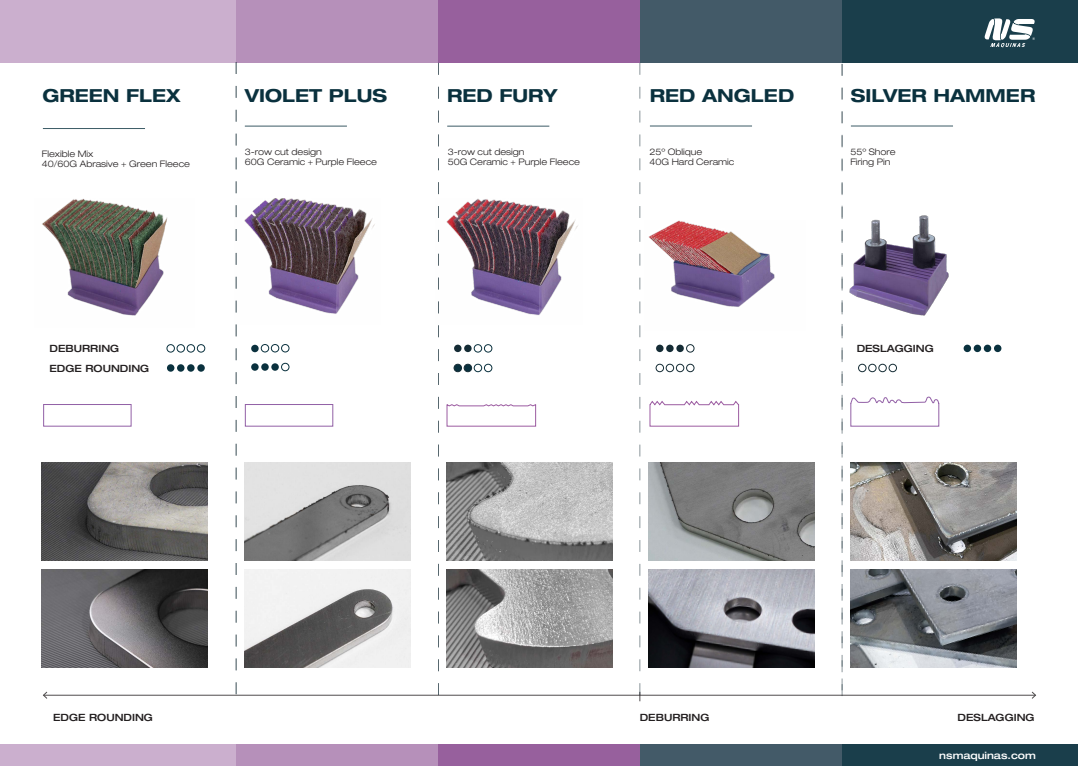
<style>
.page{position:relative;width:1078px;height:766px;background:#fff}
.page>*{position:absolute;margin:0;border:0;box-sizing:border-box;transform-origin:0 0}
.t1{font:700 expanded 18px "Helvetica Neue LT Std";color:#0a313e}
.t2{font:500 expanded 10px "Helvetica Neue";color:#231f20}
.t3{font:500 expanded 10px "Helvetica Neue";color:#fff}
.t4{font:300 expanded 9px/10px "Helvetica Neue LT Std";color:#231f20}
</style>
<div class="page">
<div style="left:236px;top:0;width:202px;height:63px;background:#b690ba"></div>
<div style="left:438px;top:0;width:201px;height:63px;background:#97609d"></div>
<div style="left:0;top:0;width:236px;height:63px;background:#cbafce"></div>
<div style="left:841px;top:0;width:236px;height:63px;background:#1a3e4b"></div>
<div style="left:639px;top:0;width:202px;height:63px;background:#435a68"></div>
<svg style="left:438px;top:63px;width:1px;height:631px"></svg>
<svg style="left:639px;top:63px;width:1px;height:638px"></svg>
<hr style="left:245px;top:126px;width:102px;height:1px;background:#0a313e">
<hr style="left:447px;top:126px;width:102px;height:1px;background:#0a313e">
<img style="left:649px;top:221px;width:126px;height:86px">
<hr style="left:649px;top:126px;width:102px;height:1px;background:#0a313e">
<img style="left:42px;top:198px;width:126px;height:118px">
<img style="left:235px;top:198px;width:140px;height:116px">
<img style="left:438px;top:198px;width:140px;height:126px">
<img style="left:842px;top:205px;width:107px;height:132px">
<hr style="left:43px;top:128px;width:102px;height:1px;background:#0a313e">
<div style="left:236px;top:744px;width:202px;height:21px;background:#b690ba"></div>
<div style="left:438px;top:744px;width:201px;height:21px;background:#97609d"></div>
<div style="left:0;top:744px;width:236px;height:21px;background:#cbafce"></div>
<div style="left:841px;top:744px;width:236px;height:21px;background:#1a3e4b"></div>
<div style="left:639px;top:744px;width:202px;height:21px;background:#435a68"></div>
<hr style="left:850px;top:126px;width:102px;height:1px;background:#0a313e">
<svg style="left:236px;top:62px;width:1px;height:632px"></svg>
<svg style="left:841px;top:64px;width:1px;height:632px"></svg>
<hr style="left:43px;top:694px;width:992px;height:1px;background:#231f20">
<svg style="left:43px;top:691px;width:5px;height:8px"></svg>
<svg style="left:1031px;top:691px;width:4px;height:8px"></svg>
<div style="left:973px;top:344px;width:7px;height:8px;background:#0a313e;border-radius:50%"></div>
<div style="left:983px;top:344px;width:7px;height:8px;background:#0a313e;border-radius:50%"></div>
<svg style="left:993px;top:344px;width:8px;height:8px"></svg>
<div style="left:963px;top:344px;width:7px;height:8px;background:#0a313e;border-radius:50%"></div>
<div style="left:177px;top:344px;width:7px;height:8px;border:1px solid #0a313e;border-radius:50%"></div>
<div style="left:187px;top:344px;width:8px;height:8px;border:1px solid #0a313e;border-radius:50%"></div>
<div style="left:197px;top:344px;width:8px;height:8px;border:1px solid #0a313e;border-radius:50%"></div>
<div style="left:167px;top:344px;width:7px;height:8px;border:1px solid #0a313e;border-radius:50%"></div>
<div style="left:177px;top:364px;width:7px;height:7px;background:#0a313e;border-radius:50%"></div>
<div style="left:187px;top:364px;width:7px;height:7px;background:#0a313e;border-radius:50%"></div>
<div style="left:197px;top:364px;width:8px;height:7px;background:#0a313e;border-radius:50%"></div>
<div style="left:167px;top:364px;width:7px;height:7px;background:#0a313e;border-radius:50%"></div>
<div style="left:464px;top:344px;width:7px;height:8px;background:#152c35;border-radius:50%"></div>
<div style="left:474px;top:344px;width:8px;height:8px;border:1px solid #0a313e;border-radius:50%"></div>
<div style="left:484px;top:344px;width:8px;height:8px;border:1px solid #0a313e;border-radius:50%"></div>
<div style="left:454px;top:344px;width:7px;height:8px;background:#152c35;border-radius:50%"></div>
<div style="left:464px;top:364px;width:7px;height:7px;background:#0a313e;border-radius:50%"></div>
<div style="left:463px;top:363px;width:9px;height:9px;border:1px solid #152c35;border-radius:50%"></div>
<div style="left:474px;top:364px;width:8px;height:8px;border:1px solid #0a313e;border-radius:50%"></div>
<div style="left:484px;top:364px;width:8px;height:8px;border:1px solid #0a313e;border-radius:50%"></div>
<div style="left:454px;top:364px;width:7px;height:7px;background:#0a313e;border-radius:50%"></div>
<div style="left:453px;top:363px;width:9px;height:9px;border:1px solid #152c35;border-radius:50%"></div>
<div style="left:261px;top:344px;width:8px;height:8px;border:1px solid #0a313e;border-radius:50%"></div>
<div style="left:271px;top:344px;width:8px;height:8px;border:1px solid #0a313e;border-radius:50%"></div>
<div style="left:281px;top:344px;width:8px;height:8px;border:1px solid #0a313e;border-radius:50%"></div>
<div style="left:251px;top:344px;width:7px;height:8px;background:#0a313e;border-radius:50%"></div>
<div style="left:656px;top:344px;width:7px;height:8px;background:#152c35;border-radius:50%"></div>
<div style="left:666px;top:344px;width:7px;height:8px;background:#152c35;border-radius:50%"></div>
<div style="left:676px;top:344px;width:7px;height:8px;background:#152c35;border-radius:50%"></div>
<div style="left:686px;top:344px;width:8px;height:8px;border:1px solid #152c35;border-radius:50%"></div>
<div style="left:655px;top:364px;width:8px;height:8px;border:1px solid #152c35;border-radius:50%"></div>
<div style="left:665px;top:364px;width:8px;height:8px;border:1px solid #152c35;border-radius:50%"></div>
<div style="left:676px;top:364px;width:8px;height:8px;border:1px solid #152c35;border-radius:50%"></div>
<div style="left:686px;top:364px;width:8px;height:8px;border:1px solid #152c35;border-radius:50%"></div>
<div style="left:858px;top:364px;width:8px;height:8px;border:1px solid #152c35;border-radius:50%"></div>
<div style="left:868px;top:364px;width:8px;height:8px;border:1px solid #152c35;border-radius:50%"></div>
<div style="left:878px;top:364px;width:8px;height:8px;border:1px solid #152c35;border-radius:50%"></div>
<div style="left:888px;top:364px;width:8px;height:8px;border:1px solid #152c35;border-radius:50%"></div>
<div style="left:261px;top:363px;width:8px;height:7px;background:#0a313e;border-radius:50%"></div>
<div style="left:271px;top:363px;width:8px;height:7px;background:#0a313e;border-radius:50%"></div>
<div style="left:281px;top:363px;width:8px;height:8px;border:1px solid #0a313e;border-radius:50%"></div>
<div style="left:251px;top:363px;width:7px;height:7px;background:#0a313e;border-radius:50%"></div>
<svg style="left:984px;top:18px;width:50px;height:29px"></svg>
<img style="left:42px;top:569px;width:166px;height:98px">
<img style="left:42px;top:462px;width:166px;height:98px">
<img style="left:446px;top:462px;width:166px;height:98px">
<img style="left:648px;top:569px;width:166px;height:98px">
<div style="left:43px;top:404px;width:89px;height:22px;border:1px solid #9260a6"></div>
<div style="left:245px;top:404px;width:88px;height:22px;border:1px solid #9260a6"></div>
<svg style="left:446px;top:404px;width:91px;height:23px"></svg>
<svg style="left:850px;top:396px;width:89px;height:31px"></svg>
<svg style="left:649px;top:401px;width:91px;height:26px"></svg>
<img style="left:850px;top:569px;width:166px;height:98px">
<img style="left:850px;top:462px;width:166px;height:98px">
<img style="left:648px;top:462px;width:166px;height:98px">
<img style="left:245px;top:462px;width:165px;height:98px">
<img style="left:245px;top:569px;width:165px;height:98px">
<img style="left:446px;top:569px;width:166px;height:98px">
<p class="t1" style="left:43px;top:84px;width:139px">GREEN FLEX</p>
<p class="t4" style="left:42px;top:149px;width:150px">Flexible Mix<br>40/60G Abrasive + Green Fleece</p>
<p class="t1" style="left:245px;top:84px;width:144px">VIOLET PLUS</p>
<p class="t4" style="left:245px;top:146px;width:134px">3-row cut design<br>60G Ceramic + Purple Fleece</p>
<p class="t1" style="left:447px;top:84px;width:112px">RED FURY</p>
<p class="t4" style="left:447px;top:146px;width:134px">3-row cut design<br>50G Ceramic + Purple Fleece</p>
<p class="t1" style="left:649px;top:84px;width:146px">RED ANGLED</p>
<p class="t4" style="left:649px;top:146px;width:86px">25º Oblique<br>40G Hard Ceramic</p>
<p class="t1" style="left:850px;top:84px;width:186px">SILVER HAMMER</p>
<p class="t4" style="left:850px;top:146px;width:47px">55º Shore<br>Firing Pin</p>
<p class="t2" style="left:49px;top:342px;width:71px">DEBURRING</p>
<p class="t2" style="left:49px;top:362px;width:101px">EDGE ROUNDING</p>
<p class="t2" style="left:856px;top:342px;width:79px">DESLAGGING</p>
<p class="t2" style="left:53px;top:710px;width:101px">EDGE ROUNDING</p>
<p class="t2" style="left:639px;top:710px;width:71px">DEBURRING</p>
<p class="t2" style="left:957px;top:710px;width:79px">DESLAGGING</p>
<p class="t3" style="left:939px;top:749px;width:98px">nsmaquinas.com</p>
</div>
